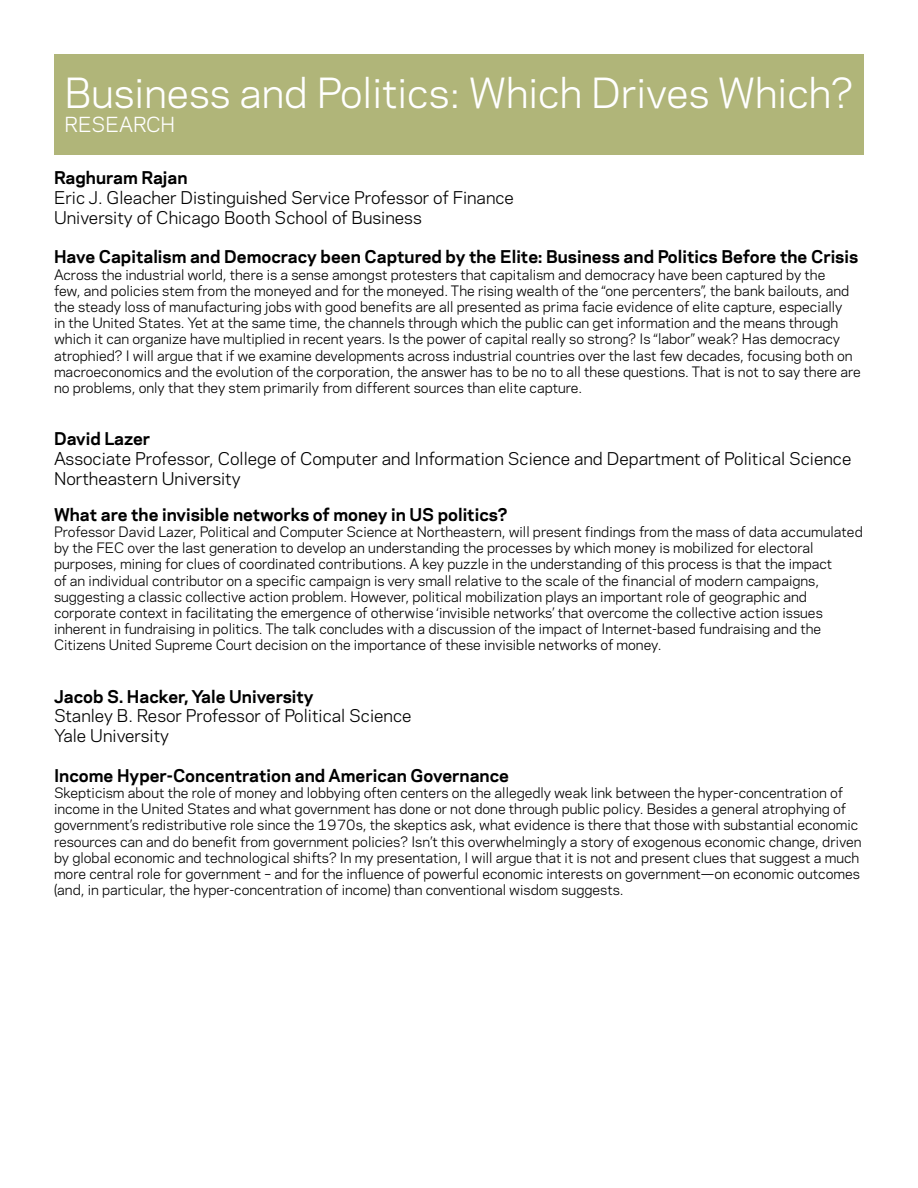
<style>
.page{position:relative;width:918px;height:1188px;background:#fff}
.page>*{position:absolute;margin:0;border:0;box-sizing:border-box;transform-origin:0 0}
.t1{font:39px "Galaxie Polaris";color:#fff}
.t2{font:19.5px "Galaxie Polaris";color:#fff}
.t3{font:16.5px/19.8px "Galaxie Polaris";color:#000}
.t4{font:700 16.5px "Galaxie Polaris";color:#000}
.t5{font:13.5px/16.2px "Galaxie Polaris";color:#000}
</style>
<div class="page">
<div style="left:54px;top:54px;width:810px;height:101px;background:#b0b579"></div>
<h1 class="t1" style="left:64px;top:68px;width:790px">Business and Politics: Which Drives Which?</h1>
<h2 class="t2" style="left:64px;top:111px;width:112px">Research</h2>
<p class="t4" style="left:54px;top:167px;width:135px">Raghuram Rajan</p>
<p class="t3" style="left:54px;top:187px;width:462px">Eric J. Gleacher Distinguished Service Professor of Finance<br>University of Chicago Booth School of Business</p>
<p class="t4" style="left:54px;top:246px;width:806px">Have Capitalism and Democracy been Captured by the Elite: Business and Politics Before the Crisis</p>
<p class="t5" style="left:54px;top:266px;width:808px">Across the industrial world, there is a sense amongst protesters that capitalism and democracy have been captured by the<br>few, and policies stem from the moneyed and for the moneyed. The rising wealth of the “one percenters”, the bank bailouts, and the steady loss of manufacturing jobs with good benefits are all presented as prima facie evidence of elite capture, especially<br>in the United States. Yet at the same time, the channels through which the public can get information and the means through which it can organize have multiplied in recent years. Is the power of capital really so strong? Is “labor” weak? H as democracy atrophied? I will argue that if we examine developments across industrial countries over the last few decades, focusing both on macroeconomics and the evolution of the corporation, the answer has to be no to all these questions. That is not to say there are no problems, only that they stem primarily from different sources than elite capture.</p>
<p class="t4" style="left:54px;top:428px;width:98px">David Lazer</p>
<p class="t3" style="left:54px;top:448px;width:799px">Associate Professor, College of Computer and Information Science and Department of Political Science<br>Northeastern University</p>
<p class="t4" style="left:54px;top:504px;width:455px">What are the invisible networks of money in US politics?</p>
<p class="t5" style="left:54px;top:523px;width:810px">Professor David Lazer, Political and Computer Science at Northeastern, will present findings from the mass of data accumulated by the FEC over the last generation to develop an understanding the processes by which money is mobilized for electoral purposes, mining for clues of coordinated contributions. A key puzzle in the understanding of this process is that the impact<br>of an individual contributor on a specific campaign is very small relative to the scale of the financial of modern campaigns, suggesting a classic collective action problem. However, political mobilization plays an important role of geographic and corporate context in facilitating the emergence of otherwise ‘invisible networks’ that overcome the collective action issues inherent in fundraising in politics. The talk concludes with a discussion of the impact of Internet-based fundraising and the Citizens United Supreme Court decision on the importance of these invisible networks of money.</p>
<p class="t4" style="left:54px;top:685px;width:261px">Jacob S. Hacker, Yale University</p>
<p class="t3" style="left:54px;top:706px;width:359px">Stanley B. Resor Professor of Political Science<br>Yale University</p>
<p class="t4" style="left:54px;top:765px;width:457px">Income Hyper-Concentration and American Governance</p>
<p class="t5" style="left:54px;top:784px;width:809px">Skepticism about the role of money and lobbying often centers on the allegedly weak link between the hyper-concentration of income in the United States and what government has done or not done through public policy. Besides a general atrophying of government’s redistributive role since the 1970s, the skeptics ask, what evidence is there that those with substantial economic resources can and do benefit from government policies? Isn’t this overwhelmingly a story of exogenous economic change, driven by global economic and technological shifts? In my presentation, I will argue that it is not and present clues that suggest a much more central role for government – and for the influence of powerful economic interests on government—on economic outcomes (and, in particular, the hyper-concentration of income) than conventional wisdom suggests.</p>
</div>
